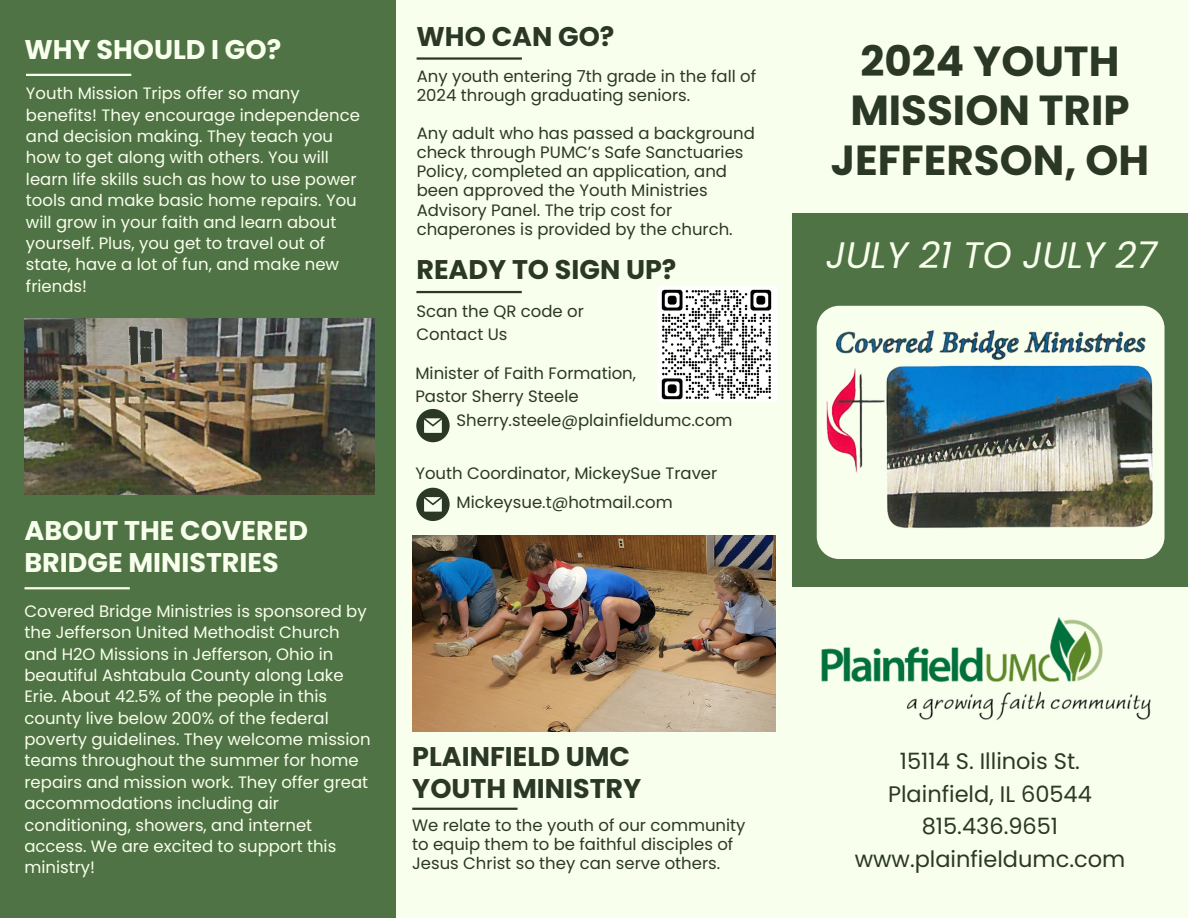
<style>
.page{position:relative;width:1188px;height:918px;background:#4f7344}
.page>*{position:absolute;margin:0;border:0;box-sizing:border-box;transform-origin:0 0}
.t1{font:700 42px/49.5px "Poppins";color:#2b3825;text-align:center}
.t2{font:italic 36.9px "Poppins";color:#f9ffed}
.t3{font:700 27px/32.7px "Poppins";color:#2b3825}
.t4{font:700 27px/32.7px "Poppins";color:#f9ffed}
.t5{font:22.5px/32.7px "Poppins";color:#2b3825;text-align:center}
.t6{font:16.5px/21.3px "Poppins";color:#f9ffed}
.t7{font:16.5px/19.2px "Poppins";color:#2b3825}
</style>
<div class="page">
<div style="left:396px;top:0;width:396px;height:918px;background:#f9ffed"></div>
<img style="left:412px;top:536px;width:363px;height:195px">
<div style="left:792px;top:0;width:396px;height:212px;background:#f9ffed"></div>
<svg style="left:416px;top:409px;width:34px;height:33px"></svg>
<hr style="left:417px;top:57px;width:105px;height:3px;background:#2b3825">
<hr style="left:416px;top:291px;width:106px;height:2px;background:#2b3825">
<hr style="left:24px;top:587px;width:106px;height:2px;background:#f9ffed">
<div style="left:792px;top:587px;width:395px;height:331px;background:#f9ffed"></div>
<img style="left:821px;top:617px;width:330px;height:103px">
<hr style="left:26px;top:74px;width:105px;height:2px;background:#f9ffed">
<svg style="left:416px;top:488px;width:34px;height:33px"></svg>
<hr style="left:412px;top:808px;width:106px;height:2px;background:#2b3825">
<div style="left:817px;top:306px;width:348px;height:253px;background:#f9ffed;border-radius:22px"></div>
<img style="left:826px;top:330px;width:327px;height:198px">
<img style="left:658px;top:287px;width:118px;height:115px">
<img style="left:24px;top:319px;width:350px;height:175px">
<p class="t4" style="left:24px;top:34px;width:258px">WHY SHOULD I GO?</p>
<p class="t6" style="left:26px;top:83px;width:335px">Youth Mission Trips offer so many benefits! They encourage independence and decision making. They teach you how to get along with others. You will learn life skills such as how to use power tools and make basic home repairs. You will grow in your faith and learn about yourself. Plus, you get to travel out of state, have a lot of fun, and make new friends!</p>
<p class="t4" style="left:24px;top:514px;width:285px">ABOUT THE COVERED<br>BRIDGE MINISTRIES</p>
<p class="t6" style="left:24px;top:600px;width:348px">Covered Bridge Ministries is sponsored by the Jefferson United Methodist Church and H2O Missions in Jefferson, Ohio in beautiful Ashtabula County along Lake Erie. About 42.5% of the people in this county live below 200% of the federal poverty guidelines. They welcome mission teams throughout the summer for home repairs and mission work. They offer great accommodations including air conditioning, showers, and internet access. We are excited to support this ministry!</p>
<p class="t3" style="left:417px;top:20px;width:199px">WHO CAN GO?</p>
<p class="t7" style="left:417px;top:66px;width:341px">Any youth entering 7th grade in the fall of<br>2024 through graduating seniors.</p>
<h3 class="t7" style="left:417px;top:124px;width:340px">Any adult who has passed a background check through PUMC’s Safe Sanctuaries Policy, completed an application, and been approved the Youth Ministries Advisory Panel. The trip cost for chaperones is provided by the church.</h3>
<p class="t3" style="left:416px;top:253px;width:262px">READY TO SIGN UP?</p>
<p class="t7" style="left:416px;top:300px;width:169px;line-height:22.5px">Scan the QR code or<br>Contact Us</p>
<p class="t7" style="left:415px;top:364px;width:222px">Minister of Faith Formation,</p>
<p class="t7" style="left:415px;top:387px;width:165px">Pastor Sherry Steele</p>
<p class="t7" style="left:457px;top:411px;width:277px">Sherry.steele@plainfieldumc.com</p>
<p class="t7" style="left:415px;top:464px;width:303px">Youth Coordinator, MickeySue Traver</p>
<h3 class="t7" style="left:457px;top:493px;width:218px">Mickeysue.t@hotmail.com</h3>
<h3 class="t1" style="left:831px;top:36px;width:320px">2024 YOUTH<br>MISSION TRIP<br>JEFFERSON, OH</h3>
<p class="t2" style="left:826px;top:229px;width:332px">JULY 21 TO JULY 27</p>
<h1 class="t3" style="left:412px;top:740px;width:231px">PLAINFIELD UMC<br>YOUTH MINISTRY</h1>
<h2 class="t5" style="left:855px;top:745px;width:272px">15114 S. Illinois St.<br>Plainfield, IL 60544<br>815.436.9651 www.plainfieldumc.com</h2>
<p class="t7" style="left:412px;top:815px;width:335px">We relate to the youth of our community to equip them to be faithful disciples of<br>Jesus Christ so they can serve others.</p>
</div>
